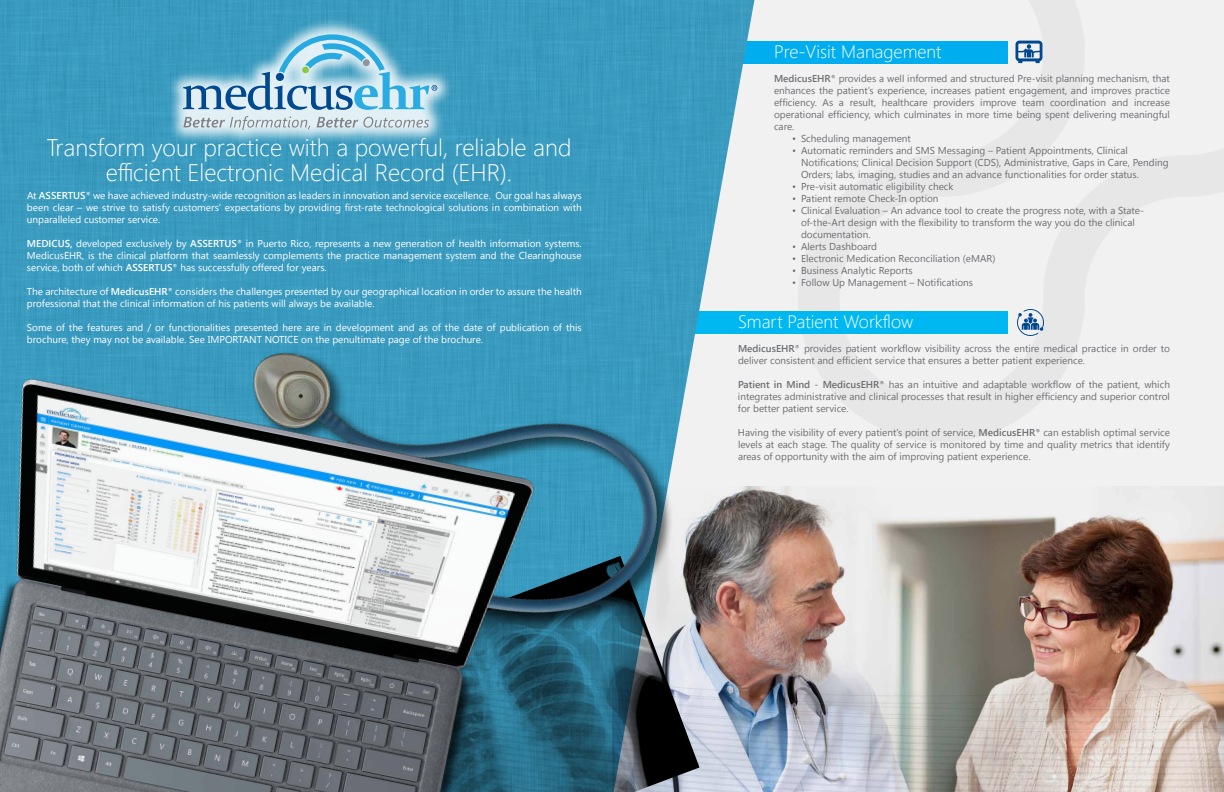
<style>
.page{position:relative;width:1224px;height:792px;background:#fff}
.page>*{position:absolute;margin:0;border:0;box-sizing:border-box;transform-origin:0 0}
.t1{font:300 24px/25.9px "Segoe UI";color:#fff;text-align:center}
.t2{font:300 18px "Segoe UI";color:#fff}
.t3{font:10px/12px "Segoe UI";color:#6d6e71;text-align:justify}
.t4{font:10px/12px "Segoe UI";color:#fff;text-align:justify}
.s1{font-weight:600}
</style>
<div class="page">
<div style="left:612px;top:0;width:612px;height:792px;background:#f1f1f2"></div>
<svg style="left:1017px;top:309px;width:27px;height:27px"></svg>
<div style="left:729px;top:41px;width:279px;height:22px;background:#00aeef"></div>
<div style="left:684px;top:311px;width:324px;height:23px;background:#00b8f1"></div>
<img style="left:0;top:0;width:754px;height:424px">
<svg style="left:546px;top:766px;width:66px;height:26px"></svg>
<div style="left:166px;top:17px;width:288px;height:130px;background:#fff;opacity:.86"></div>
<svg style="left:183px;top:116px;width:127px;height:14px"></svg>
<svg style="left:317px;top:117px;width:112px;height:11px"></svg>
<svg style="left:183px;top:34px;width:254px;height:76px"></svg>
<img style="left:612px;top:486px;width:612px;height:306px">
<img style="left:77px;top:311px;width:602px;height:422px">
<img style="left:0;top:371px;width:546px;height:421px">
<svg style="left:1015px;top:41px;width:27px;height:22px"></svg>
<h1 class="t1" style="left:46px;top:133px;width:526px">Transform your practice with a powerful, reliable and efficient Electronic Medical Record (EHR).</h1>
<p class="t4" style="left:27px;top:189px;width:556px">At <span class="s1">ASSERTUS</span><sup>®</sup> we have achieved industry-wide recognition as leaders in innovation and service excellence. Our goal has always been clear – we strive to satisfy customers’ expectations by providing first-rate technological solutions in combination with unparalleled customer service.</p>
<p class="t4" style="left:27px;top:237px;width:556px"><span class="s1">MEDICUS,</span> developed exclusively by <span class="s1">ASSERTUS</span><sup>®</sup> in Puerto Rico, represents a new generation of health information systems.<br>MedicusEHR, is the clinical platform that seamlessly complements the practice management system and the Clearinghouse service, both of which <span class="s1">ASSERTUS</span><sup>®</sup> has successfully offered for years.</p>
<p class="t4" style="left:27px;top:285px;width:556px">The architecture of <span class="s1">MedicusEHR</span><sup>®</sup> considers the challenges presented by our geographical location in order to assure the health professional that the clinical information of his patients will always be available.</p>
<p class="t4" style="left:27px;top:321px;width:556px">Some of the features and / or functionalities presented here are in development and as of the date of publication of this brochure, they may not be available. See IMPORTANT NOTICE on the penultimate page of the brochure.</p>
<h2 class="t2" style="left:774px;top:37px;width:169px">Pre-Visit Management</h2>
<p class="t3" style="left:774px;top:72px;width:398px"><span class="s1">MedicusEHR</span><sup>®</sup> provides a well informed and structured Pre-visit planning mechanism, that enhances the patient’s experience, increases patient engagement, and improves practice efficiency. As a result, healthcare providers improve team coordination and increase operational efficiency, which culminates in more time being spent delivering meaningful care.</p>
<p class="t3" style="left:792px;top:132px;width:120px">• Scheduling management</p>
<p class="t3" style="left:801px;top:144px;width:369px;text-align:left;text-indent:-9px">• Automatic reminders and SMS Messaging – Patient Appointments, Clinical<br>Notifications; Clinical Decision Support (CDS), Administrative, Gaps in Care, Pending<br>Orders; labs, imaging, studies and an advance functionalities for order status.</p>
<p class="t3" style="left:792px;top:180px;width:163px">• Pre-visit automatic eligibility check</p>
<p class="t3" style="left:792px;top:192px;width:148px">• Patient remote Check-In option</p>
<p class="t3" style="left:801px;top:204px;width:345px;text-align:left;text-indent:-9px">• Clinical Evaluation – An advance tool to create the progress note, with a State&shy;of-the-Art design with the flexibility to transform the way you do the clinical documentation.</p>
<p class="t3" style="left:792px;top:240px;width:87px">• Alerts Dashboard</p>
<p class="t3" style="left:792px;top:252px;width:205px">• Electronic Medication Reconciliation (eMAR)</p>
<p class="t3" style="left:792px;top:264px;width:122px">• Business Analytic Reports</p>
<p class="t3" style="left:792px;top:276px;width:183px">• Follow Up Management – Notifications</p>
<h2 class="t2" style="left:738px;top:308px;width:177px">Smart Patient Workflow</h2>
<p class="t3" style="left:738px;top:342px;width:433px"><span class="s1">MedicusEHR</span><sup>®</sup> provides patient workflow visibility across the entire medical practice in order to deliver consistent and efficient service that ensures a better patient experience.</p>
<p class="t3" style="left:738px;top:378px;width:434px"><span class="s1">Patient in Mind</span> - <span class="s1">MedicusEHR</span><sup>®</sup> has an intuitive and adaptable workflow of the patient, which integrates administrative and clinical processes that result in higher efficiency and superior control for better patient service.</p>
<p class="t3" style="left:738px;top:426px;width:434px">Having the visibility of every patient’s point of service, <span class="s1">MedicusEHR</span><sup>®</sup> can establish optimal service levels at each stage. The quality of service is monitored by time and quality metrics that identify areas of opportunity with the aim of improving patient experience.</p>
</div>
